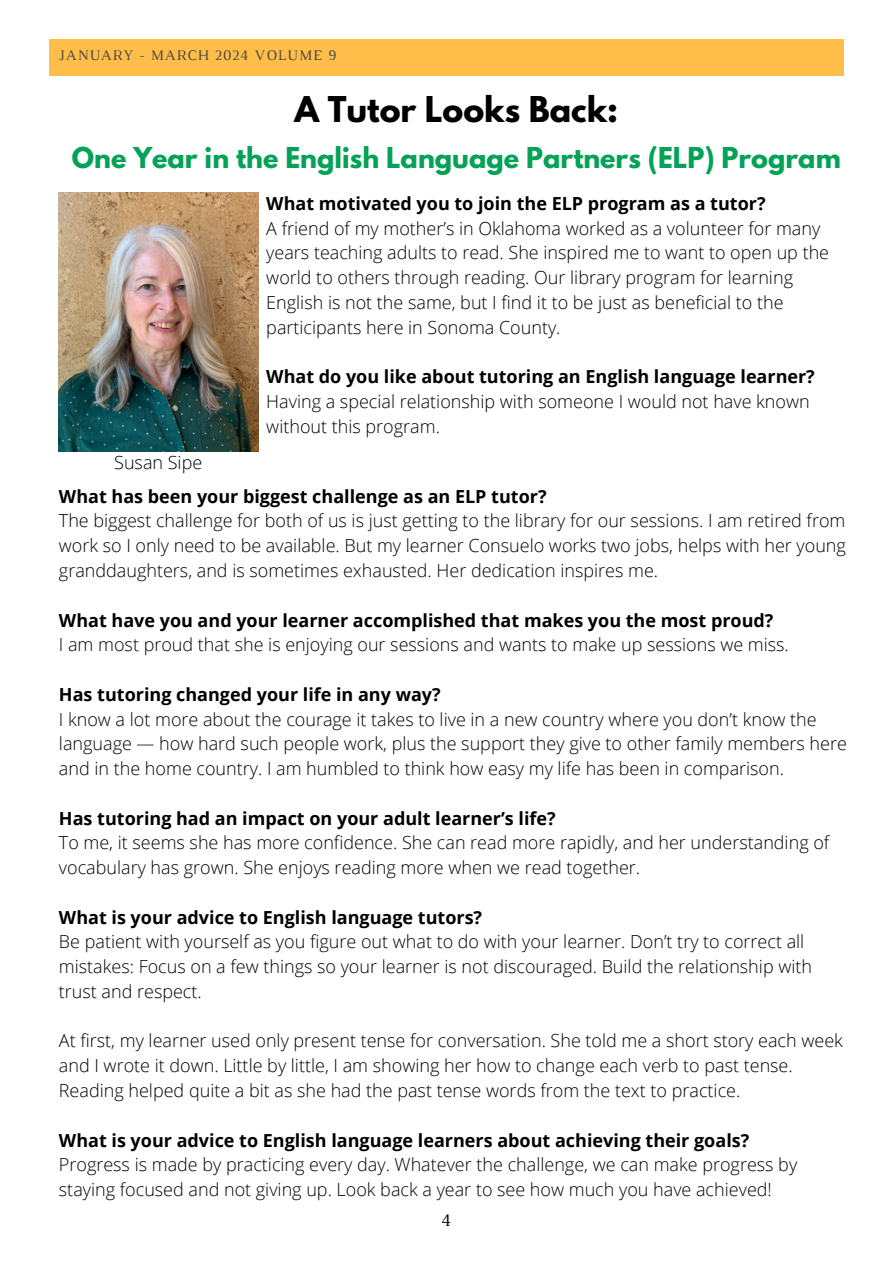
<style>
.page{position:relative;width:893px;height:1264px;background:#fff}
.page>*{position:absolute;margin:0;border:0;box-sizing:border-box;transform-origin:0 0}
.t1{font:700 31.5px "League Spartan";color:#000}
.t2{font:700 25.5px "League Spartan";color:#04a256}
.t3{font:300 18px/24.8px "Open Sans";color:#000}
.t4{font:700 18px "Open Sans";color:#000}
.t5{font:18px "Luthier";color:#000}
.t6{font:14.85px "Luthier";letter-spacing:.06em;color:#464544}
</style>
<div class="page">
<div style="left:49px;top:39px;width:795px;height:36px;background:#ffbd4a"></div>
<img style="left:59px;top:192px;width:199px;height:259px">
<p class="t6" style="left:59px;top:50px;width:279px">JANUARY - MARCH 2024 VOLUME 9</p>
<p class="t1" style="left:294px;top:94px;width:325px">A Tutor Looks Back:</p>
<p class="t2" style="left:72px;top:145px;width:770px">One Year in the English Language Partners (ELP) Program</p>
<p class="t3" style="left:114px;top:450px;width:89px">Susan Sipe</p>
<p class="t4" style="left:266px;top:191px;width:500px">What motivated you to join the ELP program as a tutor?</p>
<p class="t3" style="left:266px;top:215px;width:564px">A friend of my mother’s in Oklahoma worked as a volunteer for many years teaching adults to read. She inspired me to want to open up the world to others through reading. Our library program for learning English is not the same, but I find it to be just as beneficial to the participants here in Sonoma County.</p>
<p class="t4" style="left:266px;top:364px;width:550px">What do you like about tutoring an English language learner?</p>
<p class="t3" style="left:266px;top:388px;width:545px">Having a special relationship with someone I would not have known without this program.</p>
<p class="t4" style="left:59px;top:483px;width:489px">What has been your biggest challenge as an ELP tutor?</p>
<p class="t3" style="left:59px;top:508px;width:788px;text-align:justify">The biggest challenge for both of us is just getting to the library for our sessions. I am retired from work so I only need to be available. But my learner Consuelo works two jobs, helps with her young granddaughters, and is sometimes exhausted. Her dedication inspires me.</p>
<p class="t4" style="left:59px;top:607px;width:716px">What have you and your learner accomplished that makes you the most proud?</p>
<p class="t3" style="left:59px;top:632px;width:731px">I am most proud that she is enjoying our sessions and wants to make up sessions we miss.</p>
<p class="t4" style="left:59px;top:681px;width:383px">Has tutoring changed your life in any way?</p>
<p class="t3" style="left:59px;top:706px;width:789px">I know a lot more about the courage it takes to live in a new country where you don’t know the language — how hard such people work, plus the support they give to other family members here and in the home country. I am humbled to think how easy my life has been in comparison.</p>
<p class="t4" style="left:59px;top:805px;width:498px">Has tutoring had an impact on your adult learner’s life?</p>
<p class="t3" style="left:59px;top:830px;width:771px">To me, it seems she has more confidence. She can read more rapidly, and her understanding of vocabulary has grown. She enjoys reading more when we read together.</p>
<p class="t4" style="left:59px;top:904px;width:425px">What is your advice to English language tutors?</p>
<p class="t3" style="left:59px;top:929px;width:754px">Be patient with yourself as you figure out what to do with your learner. Don’t try to correct all mistakes: Focus on a few things so your learner is not discouraged. Build the relationship with trust and respect.</p>
<p class="t3" style="left:59px;top:1028px;width:785px">At first, my learner used only present tense for conversation. She told me a short story each week and I wrote it down. Little by little, I am showing her how to change each verb to past tense.<br>Reading helped quite a bit as she had the past tense words from the text to practice.</p>
<p class="t4" style="left:59px;top:1127px;width:691px">What is your advice to English language learners about achieving their goals?</p>
<p class="t3" style="left:59px;top:1151px;width:739px">Progress is made by practicing every day. Whatever the challenge, we can make progress by staying focused and not giving up. Look back a year to see how much you have achieved!</p>
<p class="t5" style="left:441px;top:1213px;width:11px">4</p>
</div>
